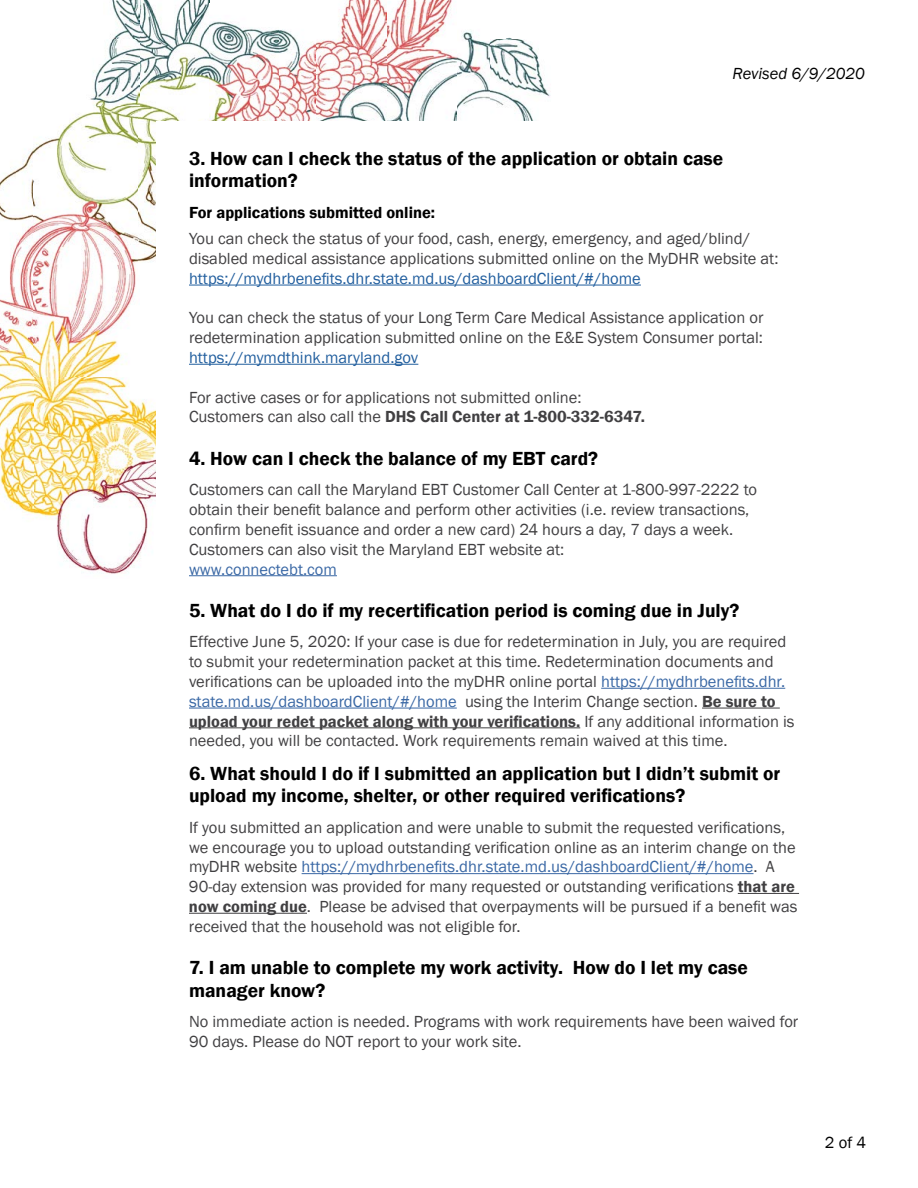
<style>
.page{position:relative;width:918px;height:1188px;background:#fff}
.page>*{position:absolute;margin:0;border:0;box-sizing:border-box;transform-origin:0 0}
.t1{font:600 19.5px/22.5px "Franklin Gothic";color:#000}
.t2{font:16.5px/19.8px "Franklin Gothic";color:#414042}
.t3{font:16.5px "Franklin Gothic";color:#215e9e}
.t4{font:600 16.5px "Franklin Gothic";color:#000}
.t5{font:16.5px "Franklin Gothic";color:#3a68a5}
.t6{font:italic 16.5px "Franklin Gothic";color:#000}
.t7{font:16.5px "Franklin Gothic";color:#000}
.s1{font-weight:600}
.s2{color:#3a68a5}
</style>
<div class="page">
<img style="left:34px;top:376px;width:122px;height:198px">
<img style="left:0;top:150px;width:34px;height:369px">
<img style="left:456px;top:31px;width:35px;height:90px">
<img style="left:33px;top:106px;width:106px;height:270px">
<img style="left:139px;top:0;width:71px;height:262px">
<img style="left:386px;top:0;width:70px;height:121px">
<img style="left:209px;top:4px;width:71px;height:117px">
<img style="left:315px;top:0;width:71px;height:121px">
<img style="left:280px;top:29px;width:35px;height:92px">
<img style="left:491px;top:38px;width:59px;height:83px">
<img style="left:90px;top:38px;width:49px;height:68px">
<img style="left:112px;top:0;width:27px;height:38px">
<div style="left:156px;top:121px;width:762px;height:1053px;background:#fff"></div>
<hr style="left:189px;top:285px;width:452px;height:1px;background:#215e9e">
<hr style="left:189px;top:364px;width:229px;height:1px;background:#215e9e">
<hr style="left:189px;top:575px;width:148px;height:1px;background:#3a68a5">
<hr style="left:601px;top:688px;width:184px;height:1px;background:#3a68a5">
<hr style="left:189px;top:708px;width:268px;height:1px;background:#3a68a5">
<hr style="left:702px;top:708px;width:78px;height:1px;background:#414042">
<hr style="left:189px;top:727px;width:391px;height:1px;background:#414042">
<hr style="left:302px;top:873px;width:452px;height:1px;background:#3a68a5">
<hr style="left:738px;top:893px;width:61px;height:1px;background:#414042">
<hr style="left:189px;top:913px;width:118px;height:1px;background:#414042">
<p class="t6" style="left:733px;top:63px;width:134px">Revised 6/9/2020</p>
<p class="t1" style="left:189px;top:147px;width:536px">3. How can I check the status of the application or obtain case information?</p>
<p class="t4" style="left:189px;top:202px;width:248px">For applications submitted online:</p>
<p class="t2" style="left:189px;top:229px;width:591px">You can check the status of your food, cash, energy, emergency, and aged/blind/ disabled medical assistance applications submitted online on the MyDHR website at:</p>
<p class="t3" style="left:189px;top:268px;width:453px">https://mydhrbenefits.dhr.state.md.us/dashboardClient/#/home</p>
<p class="t2" style="left:189px;top:308px;width:576px">You can check the status of your Long Term Care Medical Assistance application or redetermination application submitted online on the E&amp;E System Consumer portal:</p>
<p class="t3" style="left:189px;top:347px;width:231px">https://mymdthink.maryland.gov</p>
<p class="t2" style="left:189px;top:388px;width:458px">For active cases or for applications not submitted online:<br>Customers can also call the <span class="s1">DHS Call Center at 1-800-332-6347.</span></p>
<p class="t1" style="left:189px;top:447px;width:411px">4. How can I check the balance of my EBT card?</p>
<p class="t2" style="left:189px;top:480px;width:570px">Customers can call the Maryland EBT Customer Call Center at 1-800-997-2222 to obtain their benefit balance and perform other activities (i.e. review transactions, confirm benefit issuance and order a new card) 24 hours a day, 7 days a week.<br>Customers can also visit the Maryland EBT website at:</p>
<p class="t5" style="left:189px;top:559px;width:149px">www.connectebt.com</p>
<p class="t1" style="left:189px;top:599px;width:552px">5. What do I do if my recertification period is coming due in July?</p>
<p class="t2" style="left:189px;top:632px;width:607px">Effective June 5, 2020: If your case is due for redetermination in July, you are required to submit your redetermination packet at this time. Redetermination documents and verifications can be uploaded into the myDHR online portal <span class="s2">https://mydhrbenefits.dhr. state.md.us/dashboardClient/#/home</span> using the Interim Change section. <span class="s1">Be sure to upload your redet packet along with your verifications.</span> If any additional information is needed, you will be contacted. Work requirements remain waived at this time.</p>
<p class="t1" style="left:189px;top:762px;width:593px">6. What should I do if I submitted an application but I didn’t submit or upload my income, shelter, or other required verifications?</p>
<p class="t2" style="left:189px;top:818px;width:610px">If you submitted an application and were unable to submit the requested verifications, we encourage you to upload outstanding verification online as an interim change on the myDHR website <span class="s2">https://mydhrbenefits.dhr.state.md.us/dashboardClient/#/home</span>. A 90-day extension was provided for many requested or outstanding verifications <span class="s1">that are now coming due</span>. Please be advised that overpayments will be pursued if a benefit was received that the household was not eligible for.</p>
<p class="t1" style="left:189px;top:957px;width:560px">7. I am unable to complete my work activity. How do I let my case manager know?</p>
<p class="t2" style="left:189px;top:1012px;width:611px">No immediate action is needed. Programs with work requirements have been waived for<br>90 days. Please do NOT report to your work site.</p>
<p class="t7" style="left:825px;top:1132px;width:43px">2 of 4</p>
</div>
